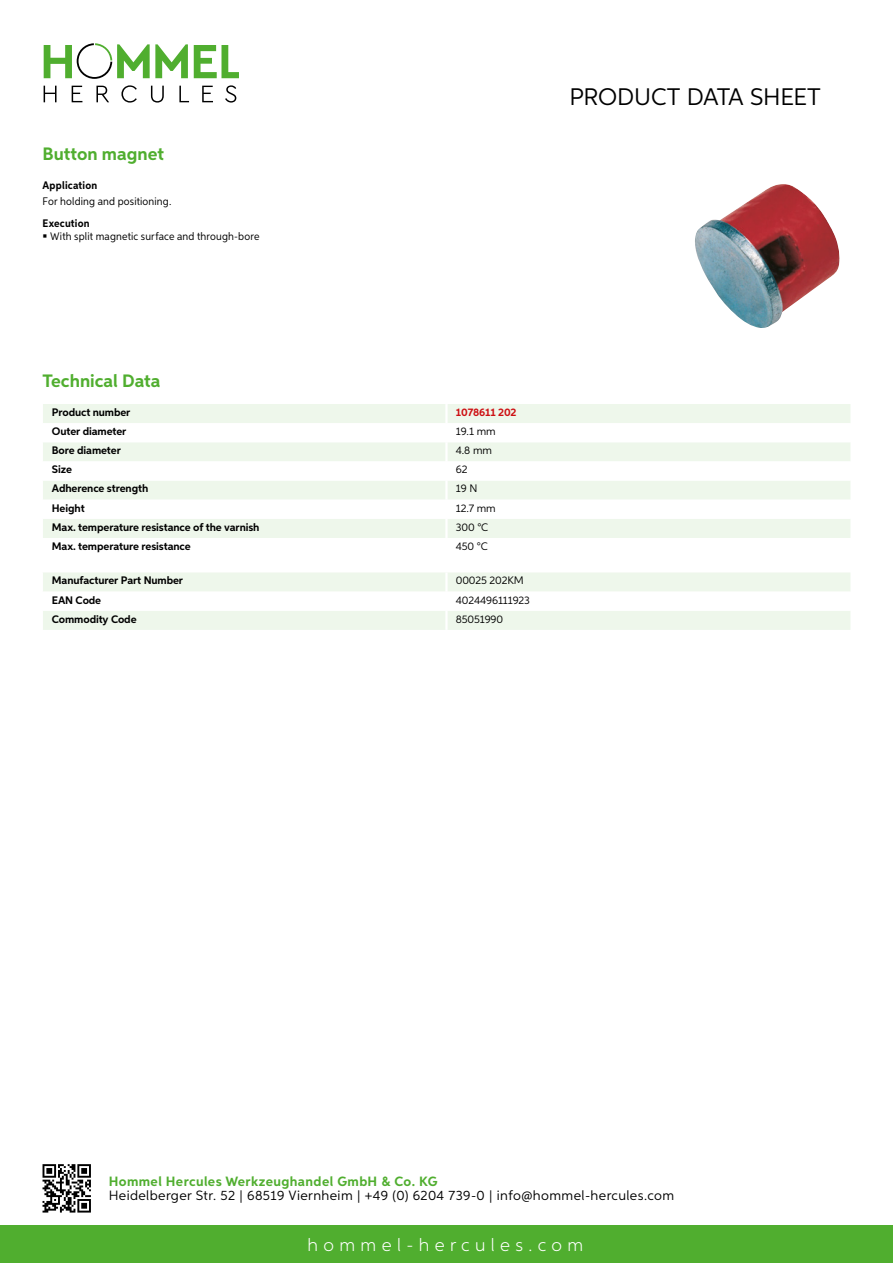
<style>
.page{position:relative;width:893px;height:1263px;background:#fff}
.page>*{position:absolute;margin:0;border:0;box-sizing:border-box;transform-origin:0 0}
.t1{font:24px "Aspira";letter-spacing:-.01em;color:#000}
.t2{font:700 18px "Aspira";color:#50ae2f}
.t3{font:300 18px "Aspira";letter-spacing:.3em;color:#fff}
.t4{font:13.5px "Aspira";letter-spacing:.03em;color:#000}
.t5{font:700 13.5px "Aspira";letter-spacing:.03em;color:#50ae2f}
.t6{font:700 10.95px "Aspira";letter-spacing:-.01em;color:#000}
.t7{font:10.95px "Aspira Nar";letter-spacing:.015em;color:#000}
.t8{font:10.95px "Aspira";letter-spacing:-.01em;color:#000}
.t9{font:700 10.95px "Aspira Nar";letter-spacing:.015em;color:#000}
.t10{font:700 10.95px "Aspira";letter-spacing:-.01em;color:#cd1013}
</style>
<div class="page">
<div style="left:0;top:1226px;width:893px;height:37px;background:#50ae2f"></div>
<svg style="left:43px;top:1164px;width:48px;height:48px"></svg>
<svg style="left:194px;top:45px;width:45px;height:33px"></svg>
<svg style="left:44px;top:43px;width:144px;height:36px"></svg>
<svg style="left:44px;top:86px;width:13px;height:16px"></svg>
<svg style="left:72px;top:86px;width:10px;height:16px"></svg>
<svg style="left:96px;top:86px;width:13px;height:16px"></svg>
<svg style="left:121px;top:85px;width:16px;height:18px"></svg>
<svg style="left:151px;top:86px;width:13px;height:17px"></svg>
<svg style="left:179px;top:86px;width:10px;height:16px"></svg>
<svg style="left:202px;top:86px;width:11px;height:16px"></svg>
<svg style="left:225px;top:85px;width:11px;height:18px"></svg>
<div style="left:43px;top:404px;width:807px;height:19px;background:#eef7eb"></div>
<svg style="left:43px;top:442px;width:807px;height:96px;fill:#eef7eb"></svg>
<hr style="left:445px;top:404px;width:3px;height:19px;background:#fff">
<hr style="left:445px;top:442px;width:3px;height:19px;background:#fff">
<hr style="left:445px;top:461px;width:3px;height:19px;background:#fff">
<hr style="left:445px;top:480px;width:3px;height:20px;background:#fff">
<hr style="left:445px;top:500px;width:3px;height:19px;background:#fff">
<hr style="left:445px;top:519px;width:3px;height:19px;background:#fff">
<svg style="left:43px;top:572px;width:807px;height:58px"></svg>
<hr style="left:445px;top:611px;width:3px;height:19px;background:#fff">
<img style="left:695px;top:184px;width:145px;height:144px">
<h2 class="t2" style="left:43px;top:142px;width:123px">Button magnet</h2>
<p class="t9" style="left:43px;top:179px;width:56px">Application</p>
<p class="t7" style="left:43px;top:194px;width:130px">For holding and positioning.</p>
<p class="t9" style="left:43px;top:216px;width:49px">Execution</p>
<p class="t7" style="left:50px;top:229px;width:211px">With split magnetic surface and through-bore</p>
<h1 class="t1" style="left:569px;top:82px;width:253px">Product data sh eet</h1>
<h2 class="t2" style="left:43px;top:370px;width:120px">Technical Data</h2>
<p class="t6" style="left:52px;top:405px;width:80px">Product number</p>
<p class="t10" style="left:456px;top:405px;width:62px">1078611 202</p>
<p class="t6" style="left:52px;top:425px;width:76px">Outer diameter</p>
<p class="t8" style="left:456px;top:425px;width:41px">19.1 mm</p>
<p class="t6" style="left:52px;top:444px;width:70px">Bore diameter</p>
<p class="t8" style="left:456px;top:444px;width:38px">4.8 mm</p>
<p class="t6" style="left:52px;top:463px;width:22px">Size</p>
<p class="t8" style="left:456px;top:463px;width:13px">62</p>
<p class="t6" style="left:52px;top:482px;width:98px">Adherence strength</p>
<p class="t8" style="left:456px;top:482px;width:23px">19 N</p>
<p class="t6" style="left:52px;top:501px;width:34px">Height</p>
<p class="t8" style="left:456px;top:501px;width:41px">12.7 mm</p>
<p class="t6" style="left:52px;top:520px;width:209px">Max. temperature resistance of the varnish</p>
<p class="t8" style="left:456px;top:520px;width:33px">300 °C</p>
<p class="t6" style="left:52px;top:539px;width:140px">Max. temperature resistance</p>
<p class="t8" style="left:456px;top:539px;width:33px">450 °C</p>
<p class="t6" style="left:52px;top:574px;width:133px">Manufacturer Part Number</p>
<p class="t8" style="left:456px;top:574px;width:69px">00025 202KM</p>
<p class="t6" style="left:52px;top:593px;width:51px">EAN Code</p>
<p class="t8" style="left:456px;top:593px;width:76px">4024496111923</p>
<p class="t6" style="left:52px;top:612px;width:86px">Commodity Code</p>
<p class="t8" style="left:456px;top:612px;width:49px">85051990</p>
<p class="t5" style="left:109px;top:1172px;width:330px">Hommel Hercules Werkzeughandel GmbH &amp; Co. KG</p>
<p class="t4" style="left:109px;top:1187px;width:567px">Heidelberger Str. 52 | 68519 Viernheim | +49 (0) 6204 739-0 | info@hommel-hercules.com</p>
<h2 class="t3" style="left:307px;top:1234px;width:277px">hommel-hercules.com</h2>
</div>
